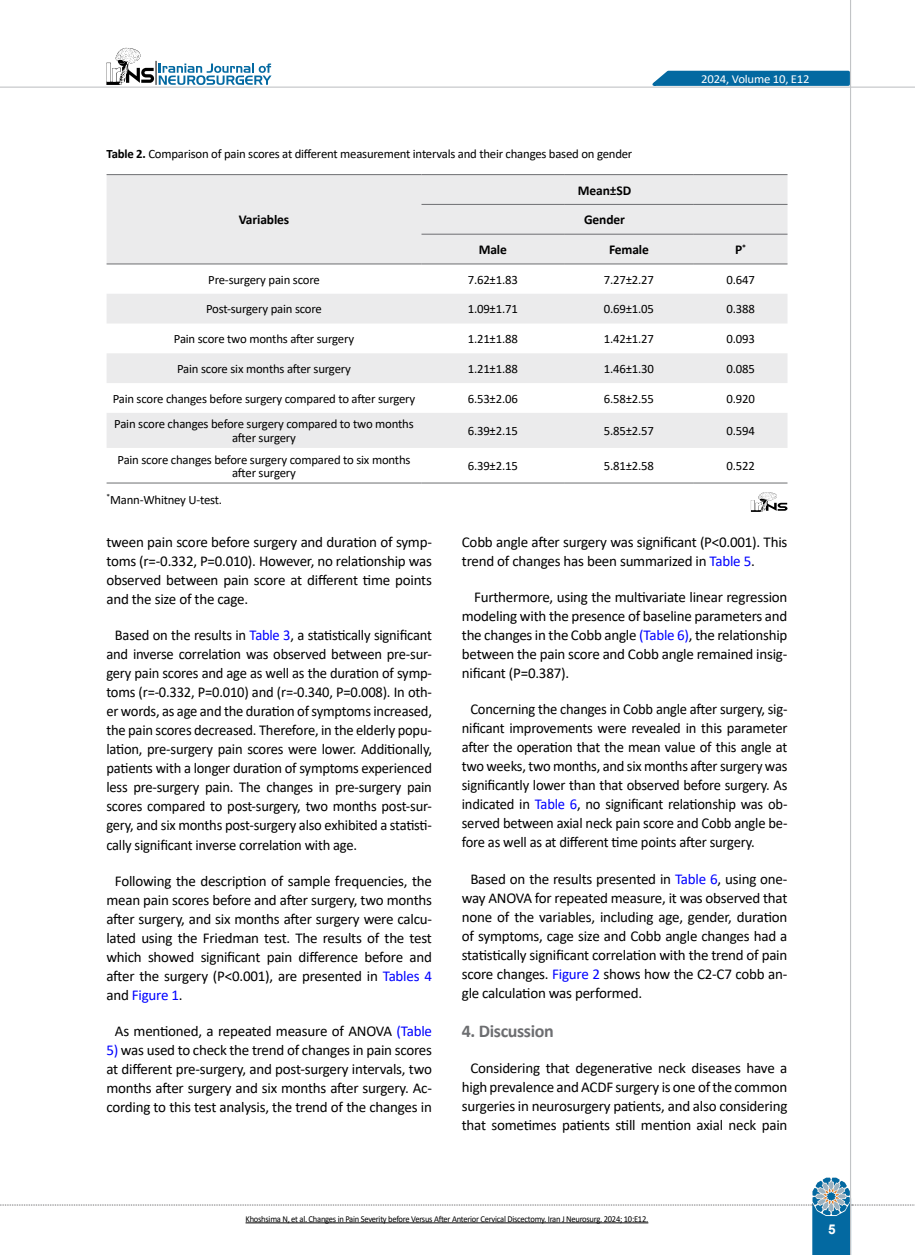
<style>
.page{position:relative;width:915px;height:1255px;background:#fff}
.page>*{position:absolute;margin:0;border:0;box-sizing:border-box;transform-origin:0 0}
.t1{font:700 18px "Calibri";letter-spacing:-.02em;color:#6d6e71}
.t2{font:15px/19px "Calibri";letter-spacing:-.015em;color:#000;text-align:justify}
.t3{font:700 13.5px "Calibri";letter-spacing:-.01em;color:#000}
.t4{font:700 13.5px "Arial";color:#fff}
.t5{font:12.75px/13.5px "Calibri";letter-spacing:-.015em;color:#000;text-align:center}
.t6{font:12.15px "Calibri";letter-spacing:-.015em;color:#fff;scale:1.05 1}
.t7{font:9px "Calibri";letter-spacing:-.03em;color:#000;scale:.95 1}
.s1{font-weight:700}
.s2{color:#00f}
</style>
<div class="page">
<hr style="left:849px;top:0;width:1px;height:1254px;background:#c2c4c6">
<hr style="left:0;top:87px;width:914px;height:1px;background:#c2c4c6">
<svg style="left:645px;top:69px;width:206px;height:18px;background:#3888b3"></svg>
<svg style="left:106px;top:48px;width:165px;height:37px"></svg>
<svg style="left:0;top:1177px;width:915px;height:77px"></svg>
<svg style="left:106px;top:175px;width:681px;height:273px;fill:#ebebec"></svg>
<hr style="left:106px;top:263px;width:315px;height:1px;background:#6d6e71">
<hr style="left:421px;top:263px;width:143px;height:1px;background:#6d6e71">
<hr style="left:564px;top:263px;width:129px;height:1px;background:#6d6e71">
<hr style="left:693px;top:263px;width:94px;height:1px;background:#6d6e71">
<hr style="left:421px;top:234px;width:143px;height:1px;background:#6d6e71">
<hr style="left:564px;top:234px;width:129px;height:1px;background:#6d6e71">
<hr style="left:693px;top:234px;width:94px;height:1px;background:#6d6e71">
<hr style="left:106px;top:174px;width:315px;height:1px;background:#6d6e71">
<hr style="left:421px;top:174px;width:143px;height:1px;background:#6d6e71">
<hr style="left:564px;top:174px;width:129px;height:1px;background:#6d6e71">
<hr style="left:693px;top:174px;width:94px;height:1px;background:#6d6e71">
<hr style="left:421px;top:204px;width:143px;height:1px;background:#6d6e71">
<hr style="left:564px;top:204px;width:129px;height:1px;background:#6d6e71">
<hr style="left:693px;top:204px;width:94px;height:1px;background:#6d6e71">
<hr style="left:106px;top:482px;width:315px;height:1px;background:#6d6e71">
<hr style="left:421px;top:482px;width:143px;height:1px;background:#6d6e71">
<hr style="left:564px;top:482px;width:129px;height:1px;background:#6d6e71">
<hr style="left:693px;top:482px;width:94px;height:1px;background:#6d6e71">
<svg style="left:750px;top:492px;width:37px;height:20px"></svg>
<hr style="left:245px;top:1222px;width:403px;height:1px;background:#000">
<p class="t5" style="left:106px;top:147px;width:527px"><span class="s1">Table 2.</span> Comparison of pain scores at different measurement intervals and their changes based on gender</p>
<p class="t3" style="left:239px;top:210px;width:52px">Variables</p>
<p class="t3" style="left:577px;top:180px;width:55px">Mean±SD</p>
<p class="t3" style="left:584px;top:210px;width:42px">Gender</p>
<p class="t6" style="left:701px;top:70px;width:105px">2024, Volume 10, E12</p>
<p class="t3" style="left:478px;top:240px;width:30px">Male</p>
<p class="t3" style="left:608px;top:240px;width:41px">Female</p>
<p class="t3" style="left:735px;top:240px;width:12px">P<sup>*</sup></p>
<p class="t5" style="left:208px;top:272px;width:113px">Pre-surgery pain score</p>
<p class="t5" style="left:467px;top:272px;width:52px">7.62±1.83</p>
<p class="t5" style="left:603px;top:272px;width:52px">7.27±2.27</p>
<p class="t5" style="left:726px;top:272px;width:30px">0.647</p>
<p class="t5" style="left:206px;top:302px;width:117px">Post-surgery pain score</p>
<p class="t5" style="left:467px;top:302px;width:52px">1.09±1.71</p>
<p class="t5" style="left:603px;top:302px;width:52px">0.69±1.05</p>
<p class="t5" style="left:726px;top:302px;width:30px">0.388</p>
<p class="t5" style="left:174px;top:332px;width:182px">Pain score two months after surgery</p>
<p class="t5" style="left:467px;top:332px;width:52px">1.21±1.88</p>
<p class="t5" style="left:603px;top:332px;width:52px">1.42±1.27</p>
<p class="t5" style="left:726px;top:332px;width:30px">0.093</p>
<p class="t5" style="left:177px;top:361px;width:175px">Pain score six months after surgery</p>
<p class="t5" style="left:467px;top:361px;width:52px">1.21±1.88</p>
<p class="t5" style="left:603px;top:361px;width:52px">1.46±1.30</p>
<p class="t5" style="left:726px;top:361px;width:30px">0.085</p>
<p class="t5" style="left:113px;top:391px;width:304px">Pain score changes before surgery compared to after surgery</p>
<p class="t5" style="left:467px;top:391px;width:52px">6.53±2.06</p>
<p class="t5" style="left:603px;top:391px;width:52px">6.58±2.55</p>
<p class="t5" style="left:726px;top:391px;width:30px">0.920</p>
<p class="t5" style="left:114px;top:417px;width:301px">Pain score changes before surgery compared to two months after surgery</p>
<p class="t5" style="left:467px;top:424px;width:52px">6.39±2.15</p>
<p class="t5" style="left:603px;top:424px;width:52px">5.85±2.57</p>
<p class="t5" style="left:726px;top:424px;width:30px">0.594</p>
<p class="t5" style="left:117px;top:452px;width:294px">Pain score changes before surgery compared to six months after surgery</p>
<p class="t5" style="left:467px;top:459px;width:52px">6.39±2.15</p>
<p class="t5" style="left:603px;top:459px;width:52px">5.81±2.58</p>
<p class="t5" style="left:726px;top:459px;width:30px">0.522</p>
<p class="t5" style="left:106px;top:492px;width:117px"><sup>*</sup>Mann-Whitney U-test.</p>
<p class="t2" style="left:106px;top:531px;width:327px">tween pain score before surgery and duration of symp&shy;toms (r=-0.332, P=0.010). However, no relationship was observed between pain score at different time points and the size of the cage.</p>
<p class="t2" style="left:106px;top:625px;width:327px;text-indent:9px">Based on the results in <span class="s2">Table 3</span>, a statistically significant and inverse correlation was observed between pre-sur&shy;gery pain scores and age as well as the duration of symp&shy;toms (r=-0.332, P=0.010) and (r=-0.340, P=0.008). In oth&shy;er words, as age and the duration of symptoms increased, the pain scores decreased. Therefore, in the elderly popu&shy;lation, pre-surgery pain scores were lower. Additionally, patients with a longer duration of symptoms experienced less pre-surgery pain. The changes in pre-surgery pain scores compared to post-surgery, two months post-sur&shy;gery, and six months post-surgery also exhibited a statisti&shy;cally significant inverse correlation with age.</p>
<p class="t2" style="left:106px;top:870px;width:327px;text-indent:9px">Following the description of sample frequencies, the mean pain scores before and after surgery, two months after surgery, and six months after surgery were calcu&shy;lated using the Friedman test. The results of the test which showed significant pain difference before and after the surgery (P&lt;0.001), are presented in <span class="s2">Tables 4 </span>and <span class="s2">Figure 1</span>.</p>
<p class="t2" style="left:115px;top:1021px;width:318px">As mentioned, a repeated measure of ANOVA <span class="s2">(Table</span></p>
<p class="t2" style="left:106px;top:1040px;width:327px"><span class="s2">5)</span> was used to check the trend of changes in pain scores at different pre-surgery, and post-surgery intervals, two months after surgery and six months after surgery. Ac&shy;cording to this test analysis, the trend of the changes in</p>
<p class="t2" style="left:461px;top:531px;width:327px">Cobb angle after surgery was significant (P&lt;0.001). This trend of changes has been summarized in <span class="s2">Table 5</span>.</p>
<p class="t2" style="left:461px;top:587px;width:327px;text-indent:12px">Furthermore, using the multivariate linear regression modeling with the presence of baseline parameters and the changes in the Cobb angle <span class="s2">(Table 6)</span>, the relationship between the pain score and Cobb angle remained insig&shy;nificant (P=0.387).</p>
<p class="t2" style="left:461px;top:699px;width:327px;text-indent:9px">Concerning the changes in Cobb angle after surgery, sig&shy;nificant improvements were revealed in this parameter after the operation that the mean value of this angle at two weeks, two months, and six months after surgery was significantly lower than that observed before surgery. As indicated in <span class="s2">Table 6</span>, no significant relationship was ob&shy;served between axial neck pain score and Cobb angle be&shy;fore as well as at different time points after surgery.</p>
<p class="t2" style="left:461px;top:868px;width:327px;text-indent:9px">Based on the results presented in <span class="s2">Table 6</span>, using one&shy;way ANOVA for repeated measure, it was observed that none of the variables, including age, gender, duration of symptoms, cage size and Cobb angle changes had a statistically significant correlation with the trend of pain score changes. <span class="s2">Figure 2</span> shows how the C2-C7 cobb an&shy;gle calculation was performed.</p>
<p class="t1" style="left:461px;top:1017px;width:93px">4. Discussion</p>
<p class="t2" style="left:461px;top:1057px;width:327px;text-align:center">Considering that degenerative neck diseases have a high prevalence and ACDF surgery is one of the common surgeries in neurosurgery patients, and also considering that sometimes patients still mention axial neck pain</p>
<p class="t7" style="left:245px;top:1212px;width:425px">Khoshsima N, et al. Changes in Pain Severity before Versus After Anterior Cervical Discectomy. Iran J Neurosurg. 2024; 10:E12.</p>
<p class="t4" style="left:827px;top:1219px;width:9px">5</p>
</div>
